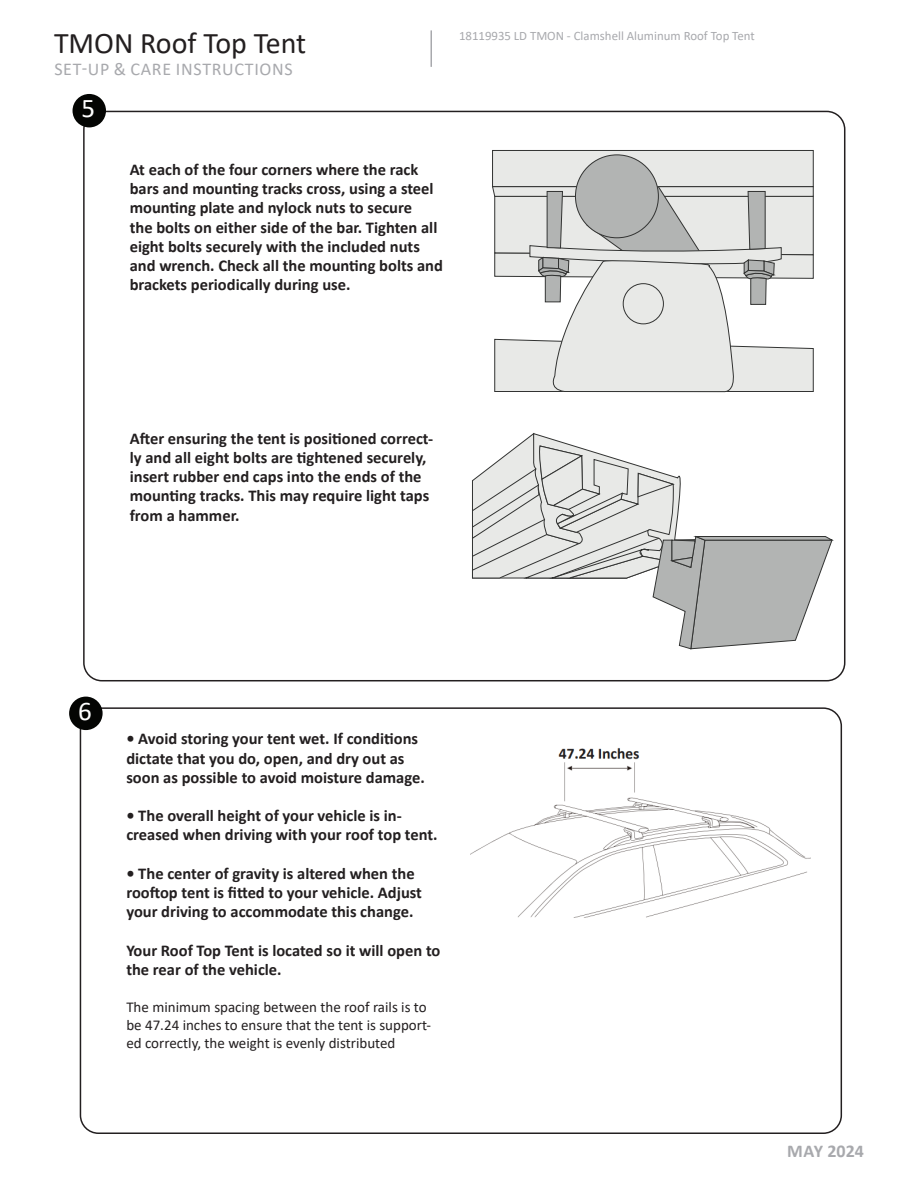
<style>
.page{position:relative;width:918px;height:1188px;background:#fff}
.page>*{position:absolute;margin:0;border:0;box-sizing:border-box;transform-origin:0 0}
.t1{font:30px "Calibri";color:#231f20}
.t2{font:27px "Calibri";color:#fff}
.t3{font:18px "Calibri";letter-spacing:.04em;color:#a8a9ad}
.t4{font:700 18px "Calibri";color:#a8a9ad}
.t5{font:700 16.5px/19.2px "Calibri";color:#231f20}
.t6{font:15px/18px "Calibri";color:#231f20}
.t7{font:12.9px "Calibri";color:#a8a9ad}
</style>
<div class="page">
<hr style="left:430px;top:30px;width:2px;height:37px;background:#a8a9ad">
<div style="left:73px;top:94px;width:33px;height:33px;background:#040503;border-radius:50%"></div>
<div style="left:492px;top:150px;width:322px;height:37px;background:#e8e9e7;border:1px solid #323332"></div>
<div style="left:575px;top:155px;width:83px;height:83px;background:#b2b4b3;border-radius:50%"></div>
<svg style="left:492px;top:163px;width:322px;height:229px"></svg>
<svg style="left:472px;top:433px;width:362px;height:217px"></svg>
<div style="left:80px;top:707px;width:762px;height:427px;border:2px solid #231f20;border-radius:18px"></div>
<div style="left:69px;top:697px;width:34px;height:33px;background:#040503;border-radius:50%"></div>
<img style="left:471px;top:748px;width:340px;height:170px">
<h1 class="t1" style="left:54px;top:22px;width:254px">TMON Roof Top Tent</h1>
<p class="t3" style="left:54px;top:56px;width:240px">SET-UP &amp; CARE INSTRUCTIONS</p>
<h2 class="t2" style="left:81px;top:90px;width:15px">5</h2>
<p class="t7" style="left:459px;top:27px;width:297px">18119935 LD TMON - Clamshell Aluminum Roof Top Tent</p>
<p class="t5" style="left:130px;top:160px;width:315px">At each of the four corners where the rack bars and mounting tracks cross, using a steel mounting plate and nylock nuts to secure<br>the bolts on either side of the bar. Tighten all eight bolts securely with the included nuts and wrench. Check all the mounting bolts and brackets periodically during use.</p>
<p class="t5" style="left:130px;top:429px;width:305px">After ensuring the tent is positioned correct&shy;ly and all eight bolts are tightened securely, insert rubber end caps into the ends of the mounting tracks. This may require light taps from a hammer.</p>
<h2 class="t2" style="left:78px;top:692px;width:15px">6</h2>
<p class="t5" style="left:126px;top:729px;width:300px">• Avoid storing your tent wet. If conditions dictate that you do, open, and dry out as soon as possible to avoid moisture damage.</p>
<p class="t5" style="left:126px;top:806px;width:313px">• The overall height of your vehicle is in&shy;creased when driving with your roof top tent.</p>
<p class="t5" style="left:126px;top:863px;width:297px">• The center of gravity is altered when the rooftop tent is fitted to your vehicle. Adjust your driving to accommodate this change.</p>
<p class="t5" style="left:126px;top:940px;width:316px">Your Roof Top Tent is located so it will open to the rear of the vehicle.</p>
<p class="t6" style="left:126px;top:998px;width:306px">The minimum spacing between the roof rails is to be 47.24 inches to ensure that the tent is support&shy;ed correctly, the weight is evenly distributed</p>
<p class="t4" style="left:787px;top:1139px;width:78px">MAY 2024</p>
</div>
